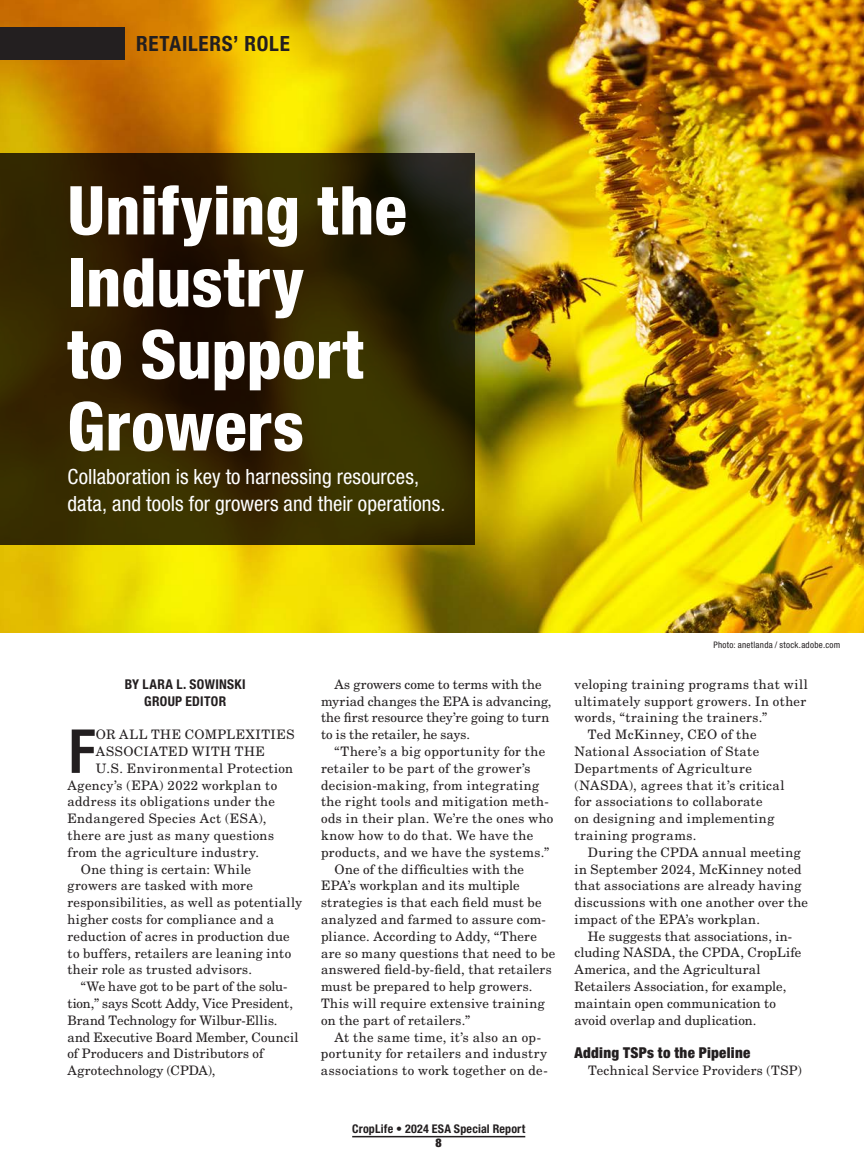
<style>
.page{position:relative;width:864px;height:1161px;background:#fff}
.page>*{position:absolute;margin:0;border:0;box-sizing:border-box;transform-origin:0 0}
.headline_a{font:800 condensed 67.5px/72px "Helvetica Neue LT Std";letter-spacing:.005em;color:#fff}
.dropcap{font:700 condensed 57.9px "Helvetica LT Std";color:#231f20}
.deck_a{font:condensed 21px/27px "Helvetica Neue LT Std";letter-spacing:.005em;color:#fff}
.tabhead_a{font:700 condensed 21px "Helvetica Neue LT Std";letter-spacing:.035em;color:#231f20}
.subhead{font:900 condensed 15px "Helvetica Neue LT Std";letter-spacing:.02em;color:#231f20}
.byline_a{font:700 condensed 13.5px "Helvetica Neue LT Std";letter-spacing:.025em;color:#231f20}
.bodycopy{font:13.05px/16.8px "New Century Schlbk LT Std";letter-spacing:.02em;color:#231f20}
.dropcap-2{font:13.05px "New Century Schlbk LT Std";letter-spacing:.035em;color:#231f20}
.bodycopy-2{font:13.05px/16.8px "New Century Schlbk LT Std";color:#231f20}
.t1{font:700 condensed 12px "Helvetica Neue LT Std";letter-spacing:.015em;color:#231f20}
.t2{font:900 condensed 12px "Helvetica Neue LT Std";color:#231f20}
.photo_credit{font:condensed 9px "Helvetica Neue LT Std";letter-spacing:.03em;color:#231f20}
</style>
<div class="page">
<hr style="left:352px;top:1136px;width:173px;height:1px;background:#231f20">
<img style="left:0;top:0;width:864px;height:632px">
<div style="left:0;top:28px;width:125px;height:32px;background:#231f20"></div>
<svg style="left:0;top:153px;width:475px;height:392px;background:#2e2200"></svg>
<p class="tabhead_a" style="left:136px;top:31px;width:155px">RETAILERS’ ROLE</p>
<p class="headline_a" style="left:68px;top:173px;width:341px">Unifying the<br>Industry<br>to Support<br>Growers</p>
<p class="deck_a" style="left:68px;top:463px;width:379px">Collaboration is key to harnessing resources, data, and tools for growers and their operations.</p>
<p class="byline_a" style="left:125px;top:676px;width:123px">BY LARA L. SOWINSKI</p>
<p class="byline_a" style="left:144px;top:693px;width:83px">GROUP EDITOR</p>
<p class="dropcap" style="left:68px;top:716px;width:30px">F</p>
<p class="dropcap-2" style="left:96px;top:727px;width:200px">OR ALL THE COMPLEXITIES</p>
<p class="dropcap-2" style="left:96px;top:743px;width:170px">ASSOCIATED WITH THE</p>
<p class="dropcap-2" style="left:96px;top:760px;width:199px">U.S. Environmental Protection</p>
<p class="dropcap-2" style="left:68px;top:777px;width:211px">Agency’s (EPA) 2022 workplan to</p>
<p class="dropcap-2" style="left:68px;top:794px;width:209px">address its obligations under the</p>
<p class="dropcap-2" style="left:68px;top:811px;width:200px">Endangered Species Act (ESA),</p>
<p class="dropcap-2" style="left:68px;top:827px;width:208px">there are just as many questions</p>
<p class="dropcap-2" style="left:68px;top:844px;width:193px">from the agriculture industry.</p>
<p class="bodycopy" style="left:68px;top:861px;width:236px;text-indent:13px">One thing is certain: While growers are tasked with more responsibilities, as well as potentially higher costs for compliance and a reduction of acres in production due to buffers, retailers are leaning into their role as trusted advisors.</p>
<p class="bodycopy-2" style="left:68px;top:978px;width:232px;text-indent:13px">“We have got to be part of the solu&shy;tion,” says Scott Addy, Vice President, Brand Technology for Wilbur-Ellis. and Executive Board Member, Council of Producers and Distributors of Agrotechnology (CPDA),</p>
<p class="bodycopy" style="left:321px;top:676px;width:232px;text-indent:13px">As growers come to terms with the myriad changes the EPA is advancing, the first resource they’re going to turn to is the retailer, he says.</p>
<p class="bodycopy" style="left:321px;top:743px;width:234px;text-indent:13px">“There’s a big opportunity for the retailer to be part of the grower’s decision-making, from integrating the right tools and mitigation meth&shy;ods in their plan. We’re the ones who know how to do that. We have the products, and we have the systems.”</p>
<p class="bodycopy" style="left:321px;top:861px;width:236px;text-indent:13px">One of the difficulties with the EPA’s workplan and its multiple strategies is that each field must be analyzed and farmed to assure com&shy;pliance. According to Addy, “There are so many questions that need to be answered field-by-field, that retailers must be prepared to help growers.<br>This will require extensive training on the part of retailers.”</p>
<p class="bodycopy" style="left:321px;top:1029px;width:228px;text-align:center">At the same time, it’s also an op&shy;portunity for retailers and industry associations to work together on de-</p>
<p class="t1" style="left:352px;top:1121px;width:175px">CropLife • 2024 ESA Special Report</p>
<p class="t2" style="left:436px;top:1135px;width:8px">8</p>
<p class="photo_credit" style="left:713px;top:639px;width:128px">Photo: anetlanda / stock.adobe.com</p>
<p class="bodycopy" style="left:574px;top:676px;width:235px">veloping training programs that will ultimately support growers. In other words, “training the trainers.”</p>
<p class="bodycopy" style="left:574px;top:726px;width:212px;text-indent:13px">Ted McKinney, CEO of the<br>National Association of State<br>Departments of Agriculture (NASDA), agrees that it’s critical for associations to collaborate<br>on designing and implementing training programs.</p>
<p class="bodycopy" style="left:574px;top:844px;width:235px;text-indent:13px">During the CPDA annual meeting in September 2024, McKinney noted that associations are already having discussions with one another over the impact of the EPA’s workplan.</p>
<p class="bodycopy" style="left:574px;top:928px;width:228px;text-indent:13px">He suggests that associations, in&shy;cluding NASDA, the CPDA, CropLife America, and the Agricultural Retailers Association, for example, maintain open communication to avoid overlap and duplication.</p>
<p class="subhead" style="left:574px;top:1044px;width:177px">Adding TSPs to the Pipeline</p>
<p class="bodycopy" style="left:588px;top:1062px;width:215px">Technical Service Providers (TSP)</p>
</div>
